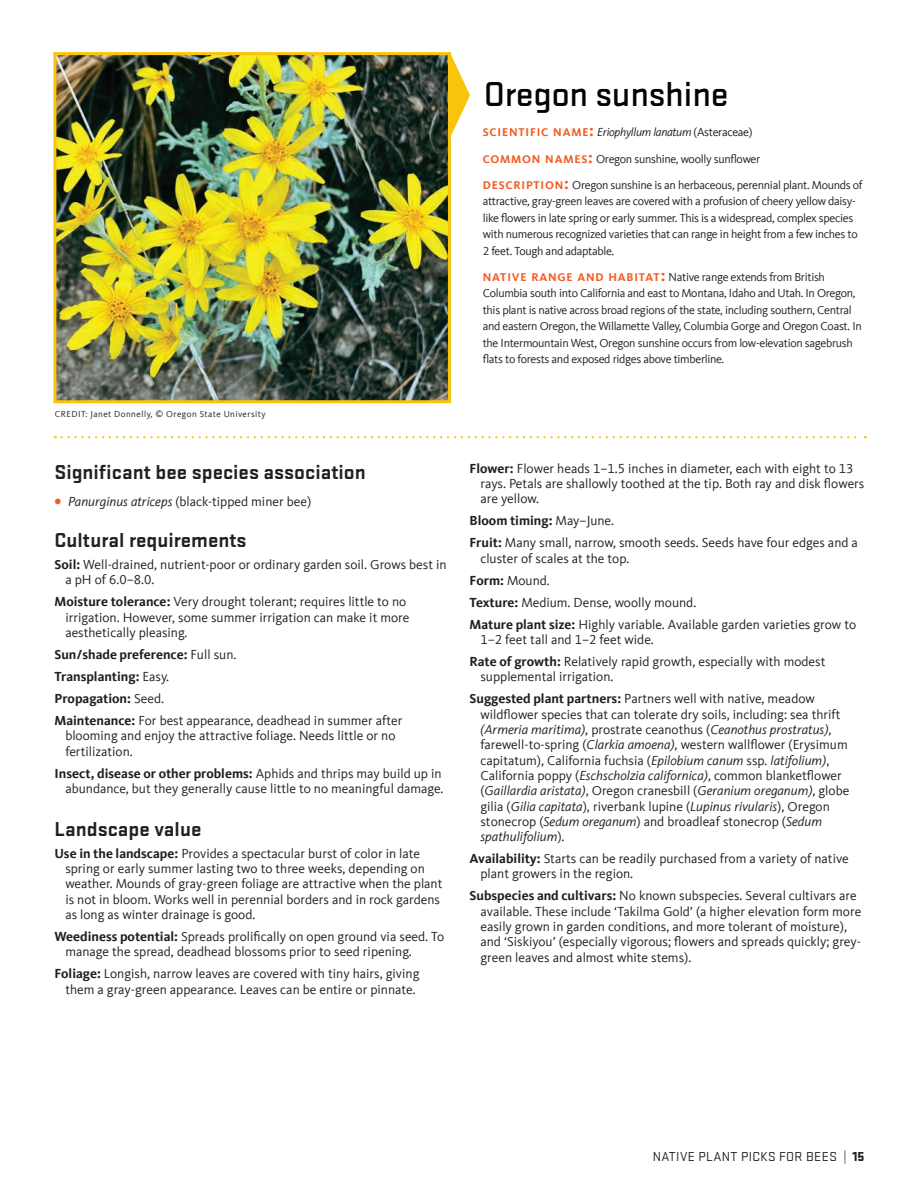
<style>
.page{position:relative;width:918px;height:1188px;background:#fff}
.page>*{position:absolute;margin:0;border:0;box-sizing:border-box;transform-origin:0 0}
.t1{font:500 36px "Stratum 2";letter-spacing:-.01em;color:#040503}
.t2{font:700 21px "Stratum 2";color:#231f20}
.t3{font:13.5px/15.3px "Kievit Offc";color:#231f20}
.t4{font:700 13.5px/22px "Kievit Offc";color:#231f20}
.t5{font:13.5px "Stratum 2";letter-spacing:.025em;color:#231f20}
.t6{font:12px/16.5px "Kievit Offc";letter-spacing:-.025em;color:#231f20}
.t7{font:9px "Kievit Offc";letter-spacing:.05em;color:#231f20}
.s1{font-weight:700;font-size:15.75px;color:#f25b21}
.s2{font-style:italic}
.s3{font-weight:700}
.s4{font-weight:400}
.s5{font-weight:700;font-size:11.55px;color:#f25b21}
.s6{font-weight:700;font-size:16.5px;color:#f25b21}
.s7{font-weight:900}
</style>
<div class="page">
<img style="left:57px;top:56px;width:390px;height:343px">
<div style="left:53px;top:52px;width:398px;height:351px;border:3px solid #f9c40c"></div>
<svg style="left:62px;top:436px;width:804px;height:2px"></svg>
<svg style="left:450px;top:52px;width:20px;height:87px"></svg>
<p class="t7" style="left:55px;top:409px;width:212px">CREDIT: Janet Donnelly, © Oregon State University</p>
<h2 class="t2" style="left:55px;top:457px;width:313px">Significant bee species association</h2>
<p class="t3" style="left:55px;top:494px;width:258px"><span class="s1">•</span> <span class="s2">Panurginus atriceps</span> (black-tipped miner bee)</p>
<h2 class="t2" style="left:55px;top:525px;width:194px">Cultural requirements</h2>
<p class="t3" style="left:65px;top:557px;width:383px;text-indent:-11px"><span class="s3">Soil:</span> Well-drained, nutrient-poor or ordinary garden soil. Grows best in a pH of 6.0–8.0.</p>
<p class="t3" style="left:65px;top:594px;width:346px;text-indent:-11px"><span class="s3">Moisture tolerance:</span> Very drought tolerant; requires little to no irrigation. However, some summer irrigation can make it more aesthetically pleasing.</p>
<p class="t4" style="left:55px;top:643px;width:349px">Sun/shade preference: <span class="s4">Full sun.<br></span>Transplanting: <span class="s4">Easy.<br></span>Propagation: <span class="s4">Seed.<br></span>Maintenance: <span class="s4">For best appearance, deadhead in summer after</span></p>
<p class="t3" style="left:65px;top:728px;width:332px">blooming and enjoy the attractive foliage. Needs little or no fertilization.</p>
<p class="t3" style="left:55px;top:766px;width:391px;text-align:right"><span class="s3">Insect, disease or other problems:</span> Aphids and thrips may build up in abundance, but they generally cause little to no meaningful damage.</p>
<h2 class="t2" style="left:55px;top:814px;width:148px">Landscape value</h2>
<p class="t3" style="left:65px;top:846px;width:379px;text-indent:-11px"><span class="s3">Use in the landscape:</span> Provides a spectacular burst of color in late spring or early summer lasting two to three weeks, depending on weather. Mounds of gray-green foliage are attractive when the plant is not in bloom. Works well in perennial borders and in rock gardens as long as winter drainage is good.</p>
<p class="t3" style="left:65px;top:929px;width:380px;text-indent:-11px"><span class="s3">Weediness potential:</span> Spreads prolifically on open ground via seed. To manage the spread, deadhead blossoms prior to seed ripening.</p>
<p class="t3" style="left:55px;top:966px;width:366px;text-align:center"><span class="s3">Foliage:</span> Longish, narrow leaves are covered with tiny hairs, giving them a gray-green appearance. Leaves can be entire or pinnate.</p>
<h1 class="t1" style="left:484px;top:70px;width:246px">Oregon sunshine</h1>
<p class="t6" style="left:483px;top:119px;width:381px;line-height:26.2px"><span class="s5">SCIENTIFIC NAME</span><span class="s6">:</span> <span class="s2">Eriophyllum lanatum</span> (Asteraceae)<br><span class="s5">COMMON NAMES</span><span class="s6">:</span> Oregon sunshine, woolly sunflower<br><span class="s5">DESCRIPTION</span><span class="s6">:</span> Oregon sunshine is an herbaceous, perennial plant. Mounds of</p>
<p class="t6" style="left:483px;top:193px;width:377px">attractive, gray-green leaves are covered with a profusion of cheery yellow daisy&shy;like flowers in late spring or early summer. This is a widespread, complex species with numerous recognized varieties that can range in height from a few inches to 2 feet. Tough and adaptable.</p>
<p class="t6" style="left:483px;top:269px;width:381px"><span class="s5">NATIVE RANGE AND HABITAT</span><span class="s6">:</span> Native range extends from British Columbia south into California and east to Montana, Idaho and Utah. In Oregon, this plant is native across broad regions of the state, including southern, Central and eastern Oregon, the Willamette Valley, Columbia Gorge and Oregon Coast. In the Intermountain West, Oregon sunshine occurs from low-elevation sagebrush flats to forests and exposed ridges above timberline.</p>
<p class="t3" style="left:480px;top:461px;width:385px;text-indent:-11px"><span class="s3">Flower:</span> Flower heads 1–1.5 inches in diameter, each with eight to 13 rays. Petals are shallowly toothed at the tip. Both ray and disk flowers are yellow.</p>
<p class="t3" style="left:470px;top:510px;width:390px;line-height:22px"><span class="s3">Bloom timing:</span> May–June.<br><span class="s3">Fruit:</span> Many small, narrow, smooth seeds. Seeds have four edges and a</p>
<p class="t3" style="left:470px;top:547px;width:388px;line-height:22px;text-indent:11px">cluster of scales at the top.<br><span class="s3">Form:</span> Mound.<br><span class="s3">Texture:</span> Medium. Dense, woolly mound.<br><span class="s3">Mature plant size:</span> Highly variable. Available garden varieties grow to</p>
<p class="t3" style="left:470px;top:629px;width:357px;line-height:22px;text-indent:11px">1–2 feet tall and 1–2 feet wide.<br><span class="s3">Rate of growth:</span> Relatively rapid growth, especially with modest</p>
<p class="t3" style="left:470px;top:666px;width:347px;line-height:22px;text-indent:11px">supplemental irrigation.<br><span class="s3">Suggested plant partners:</span> Partners well with native, meadow</p>
<p class="t3" style="left:480px;top:707px;width:370px">wildflower species that can tolerate dry soils, including: sea thrift <span class="s2">(Armeria maritima)</span>, prostrate ceanothus (<span class="s2">Ceanothus prostratus)</span>, farewell-to-spring (<span class="s2">Clarkia amoena)</span>, western wallflower (Erysimum capitatum), California fuchsia (<span class="s2">Epilobium canum</span> ssp<span class="s2">. latifolium)</span>, California poppy (<span class="s2">Eschscholzia californica)</span>, common blanketflower (<span class="s2">Gaillardia aristata)</span>, Oregon cranesbill (<span class="s2">Geranium oreganum)</span>, globe gilia (<span class="s2">Gilia capitata</span>), riverbank lupine (<span class="s2">Lupinus rivularis</span>), Oregon stonecrop (<span class="s2">Sedum oreganum</span>) and broadleaf stonecrop (<span class="s2">Sedum spathulifolium</span>).</p>
<p class="t3" style="left:480px;top:851px;width:370px;text-indent:-11px"><span class="s3">Availability:</span> Starts can be readily purchased from a variety of native plant growers in the region.</p>
<p class="t3" style="left:480px;top:889px;width:382px;text-indent:-11px"><span class="s3">Subspecies and cultivars:</span> No known subspecies. Several cultivars are available. These include ‘Takilma Gold’ (a higher elevation form more easily grown in garden conditions, and more tolerant of moisture), and ‘Siskiyou’ (especially vigorous; flowers and spreads quickly; grey&shy;green leaves and almost white stems).</p>
<p class="t5" style="left:653px;top:1148px;width:213px">NATIVE PLANT PICKS FOR BEES | <span class="s7">15</span></p>
</div>
